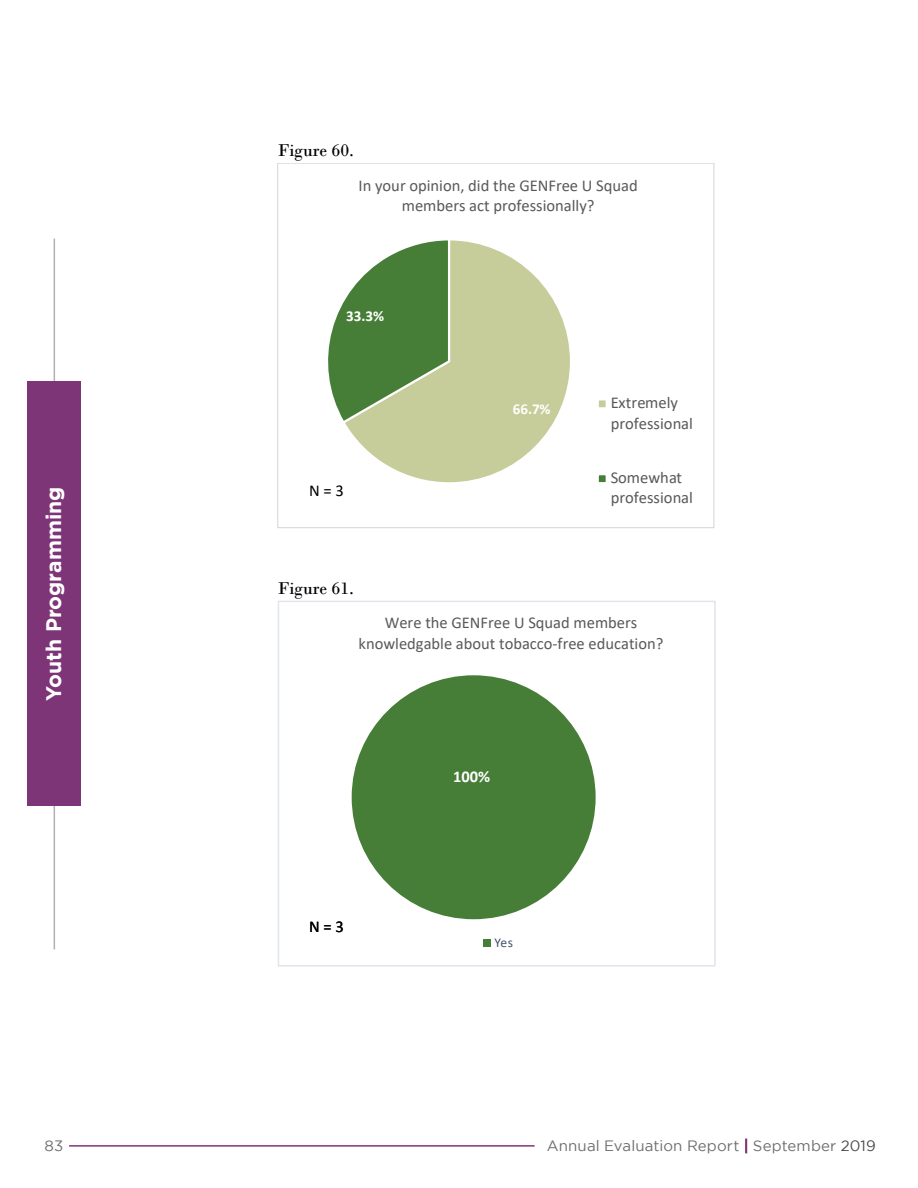
<style>
.page{position:relative;width:918px;height:1188px;background:#fff}
.page>*{position:absolute;margin:0;border:0;box-sizing:border-box;transform-origin:0 0}
.t1{font:700 21px "Gotham";color:#fff}
.t2{font:18px "Bodoni";color:#000}
.t3{font:16.5px/20.1px "Calibri";color:#595959;text-align:center}
.t4{font:16.5px "Calibri";color:#000}
.t5{font:700 16.5px "Calibri";color:#fff}
.t6{font:700 15.15px "Calibri";color:#fff}
.t7{font:15px "Gotham";letter-spacing:.01em;color:#6d6e71}
.t8{font:13.5px "Calibri";color:#44546a}
.s1{color:#7e3577}
.s2{color:#4d4d4f}
</style>
<div class="page">
<svg style="left:745px;top:1139px;width:2px;height:14px"></svg>
<hr style="left:69px;top:1145px;width:466px;height:2px;background:#7e3577">
<hr style="left:54px;top:239px;width:1px;height:710px;background:#afb1b4">
<div style="left:28px;top:382px;width:53px;height:424px;background:#7e3577"></div>
<svg style="left:346px;top:240px;width:224px;height:243px"></svg>
<svg style="left:328px;top:240px;width:123px;height:185px"></svg>
<div style="left:598px;top:399px;width:9px;height:9px;background:#c7cd9a"></div>
<div style="left:597px;top:398px;width:11px;height:11px;border:2px solid #fff"></div>
<div style="left:598px;top:474px;width:9px;height:9px;background:#467d37"></div>
<div style="left:597px;top:473px;width:11px;height:11px;border:2px solid #fff"></div>
<div style="left:277px;top:163px;width:437px;height:365px;border:1px solid #d9d9d9"></div>
<svg style="left:352px;top:675px;width:244px;height:244px;fill:#467d37"></svg>
<div style="left:483px;top:940px;width:8px;height:7px;background:#467d37"></div>
<div style="left:278px;top:601px;width:438px;height:366px;border:2px solid #e0e5eb"></div>
<p class="t1" style="left:41px;top:701px;width:216px;rotate:-90deg">Youth Programming</p>
<p class="t7" style="left:45px;top:1137px;width:20px">83</p>
<p class="t2" style="left:278px;top:140px;width:78px">Figure 60.</p>
<p class="t3" style="left:359px;top:175px;width:281px">In your opinion, did the GENFree U Squad members act professionally?</p>
<p class="t6" style="left:346px;top:305px;width:39px">33.3%</p>
<p class="t4" style="left:309px;top:479px;width:36px">N = 3</p>
<p class="t2" style="left:278px;top:577px;width:78px">Figure 61.</p>
<p class="t6" style="left:513px;top:398px;width:39px">66.7%</p>
<p class="t3" style="left:611px;top:392px;width:84px;text-align:left">Extremely professional</p>
<p class="t3" style="left:611px;top:467px;width:84px;text-align:left">Somewhat professional</p>
<p class="t3" style="left:359px;top:611px;width:306px;line-height:21px">Were the GENFree U Squad members knowledgable about tobacco-free education?</p>
<p class="t4" style="left:309px;top:915px;width:36px">N = 3</p>
<p class="t5" style="left:453px;top:765px;width:39px">100%</p>
<p class="t8" style="left:494px;top:933px;width:20px">Yes</p>
<p class="t7" style="left:547px;top:1137px;width:331px">Annual Evaluation Report <span class="s1">|</span> September <span class="s2">2019</span></p>
</div>
